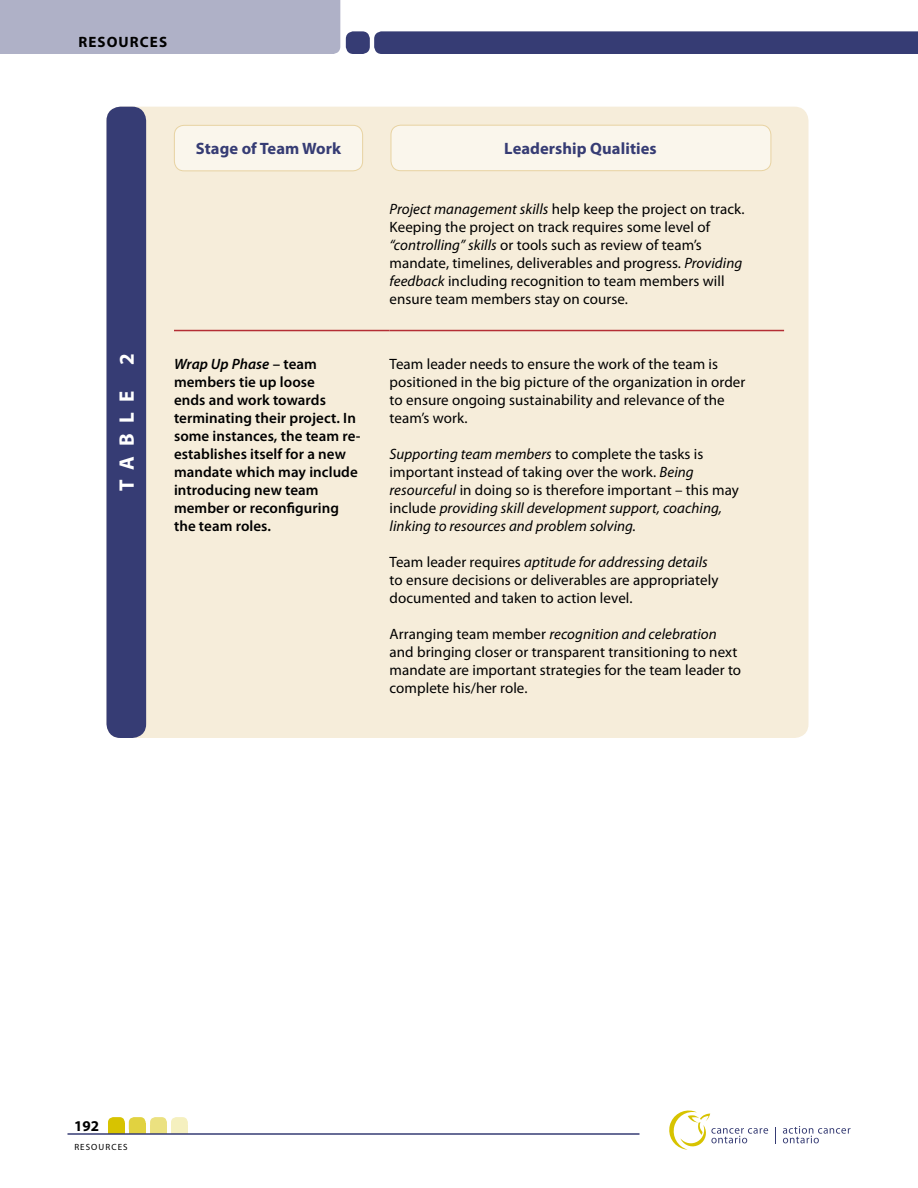
<style>
.page{position:relative;width:918px;height:1188px;background:#fff}
.page>*{position:absolute;margin:0;border:0;box-sizing:border-box;transform-origin:0 0}
.t1{font:700 21px "Myriad Pro";letter-spacing:.5em;color:#fff}
.t2{font:700 16.5px "Myriad Pro";letter-spacing:.005em;color:#363c74}
.t3{font:15px/18px "Myriad Pro";letter-spacing:.005em;color:#000}
.t4{font:italic 15px/18px "Myriad Pro";letter-spacing:.005em;color:#000}
.t5{font:600 15px/18px "Myriad Pro";letter-spacing:.005em;color:#000}
.t6{font:700 15px "Myriad Pro";letter-spacing:.075em;color:#000}
.t7{font:9px "Myriad Pro";letter-spacing:.12em;color:#000}
.s1{font-style:italic}
.s2{font-style:normal}
</style>
<div class="page">
<div style="left:374px;top:31px;width:544px;height:23px;background:#363c74"></div>
<svg style="left:783px;top:1126px;width:68px;height:17px"></svg>
<svg style="left:775px;top:1127px;width:1px;height:16px"></svg>
<svg style="left:669px;top:1110px;width:99px;height:40px"></svg>
<div style="left:171px;top:1117px;width:17px;height:17px;background:#f5f0bf;border-radius:5px"></div>
<div style="left:171px;top:1126px;width:17px;height:8px;background:#f5f0bf"></div>
<div style="left:150px;top:1117px;width:17px;height:17px;background:#ebe180;border-radius:5px"></div>
<div style="left:150px;top:1126px;width:17px;height:8px;background:#ebe180"></div>
<div style="left:129px;top:1117px;width:17px;height:17px;background:#e1d240;border-radius:5px"></div>
<div style="left:129px;top:1123px;width:17px;height:11px;background:#e1d240"></div>
<div style="left:108px;top:1117px;width:17px;height:17px;background:#d7c300;border-radius:5px"></div>
<div style="left:108px;top:1123px;width:17px;height:11px;background:#d7c300"></div>
<hr style="left:68px;top:1133px;width:572px;height:2px;background:#363c74">
<div style="left:85px;top:0;width:255px;height:54px;background:#afb1c7"></div>
<div style="left:0;top:0;width:85px;height:54px;background:#afb1c7"></div>
<div style="left:346px;top:31px;width:24px;height:23px;background:#363c74;border-radius:8px"></div>
<div style="left:107px;top:107px;width:702px;height:631px;background:#f6edda;border-radius:14px"></div>
<div style="left:107px;top:107px;width:39px;height:631px;background:#363c74;border-radius:14px"></div>
<div style="left:174px;top:125px;width:189px;height:46px;background:#faf6ec;border-radius:10px"></div>
<div style="left:174px;top:125px;width:189px;height:46px;border:1px solid #e8d3a2;border-radius:10px"></div>
<hr style="left:174px;top:330px;width:216px;height:1px;background:#b42e34">
<hr style="left:390px;top:330px;width:394px;height:1px;background:#b42e34">
<div style="left:391px;top:125px;width:380px;height:46px;background:#faf6ec;border-radius:10px"></div>
<div style="left:391px;top:125px;width:380px;height:46px;border:1px solid #e8d3a2;border-radius:10px"></div>
<p class="t6" style="left:78px;top:32px;width:90px">RESOURCES</p>
<p class="t2" style="left:196px;top:138px;width:147px">Stage of Team Work</p>
<p class="t2" style="left:504px;top:137px;width:154px">Leadership Qualities</p>
<p class="t3" style="left:390px;top:199px;width:356px"><span class="s1">Project management skills</span> help keep the project on track.<br>Keeping the project on track requires some level of <span class="s1">“controlling” skills</span> or tools such as review of team’s mandate, timelines, deliverables and progress. <span class="s1">Providing feedback</span> including recognition to team members will ensure team members stay on course.</p>
<h1 class="t1" style="left:113px;top:491px;width:139px;rotate:-90deg">TABLE 2</h1>
<p class="t5" style="left:174px;top:354px;width:188px"><span class="s1">Wrap Up Phase</span> – team members tie up loose<br>ends and work towards terminating their project. In some instances, the team re&shy;establishes itself for a new mandate which may include introducing new team member or reconfiguring the team roles.</p>
<p class="t3" style="left:390px;top:355px;width:357px">Team leader needs to ensure the work of the team is positioned in the big picture of the organization in order to ensure ongoing sustainability and relevance of the team’s work.</p>
<p class="t4" style="left:390px;top:445px;width:351px">Supporting team members <span class="s2">to complete the tasks is important instead of taking over the work.</span> Being resourceful <span class="s2">in doing so is therefore important – this may include</span> providing skill development support, coaching, linking to resources and problem solving.</p>
<p class="t3" style="left:390px;top:553px;width:330px">Team leader requires <span class="s1">aptitude for addressing details </span>to ensure decisions or deliverables are appropriately documented and taken to action level.</p>
<p class="t3" style="left:390px;top:625px;width:353px">Arranging team member <span class="s1">recognition and celebration </span>and bringing closer or transparent transitioning to next mandate are important strategies for the team leader to complete his/her role.</p>
<p class="t6" style="left:74px;top:1116px;width:26px">192</p>
<p class="t7" style="left:74px;top:1141px;width:55px">RESOURCES</p>
</div>
